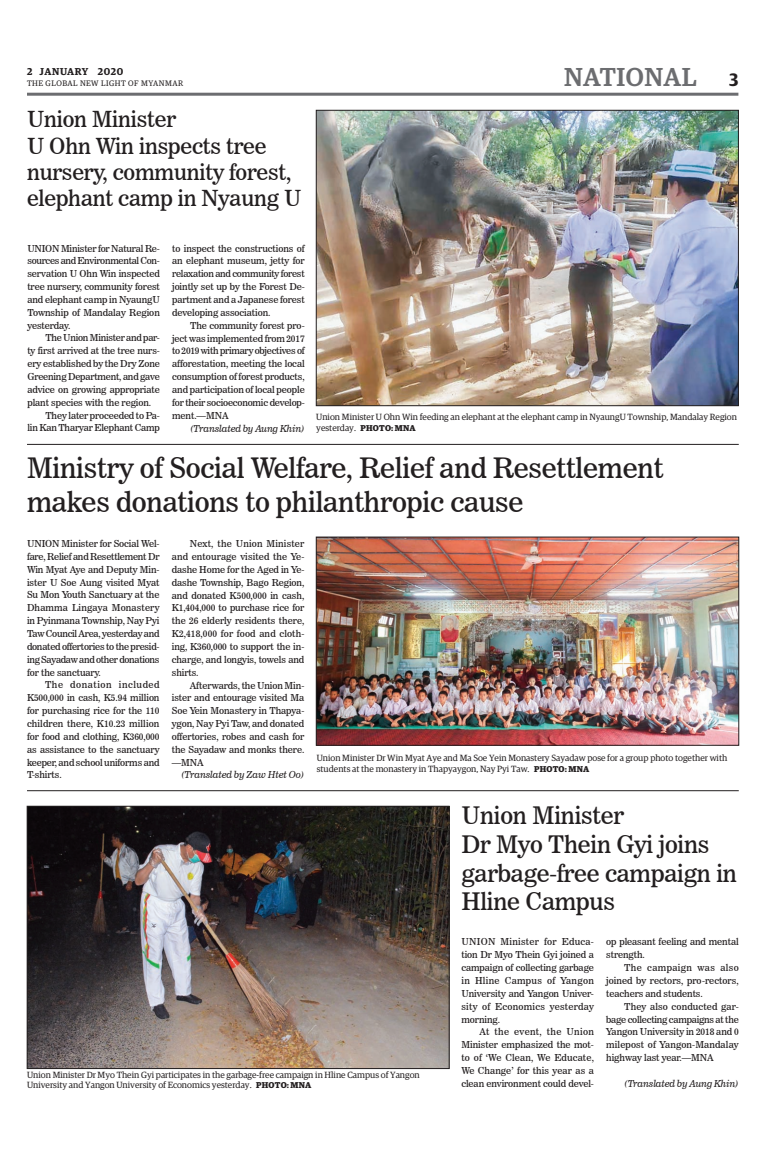
<style>
.page{position:relative;width:773px;height:1152px;background:#fff}
.page>*{position:absolute;margin:0;border:0;box-sizing:border-box;transform-origin:0 0}
._1_Clm_Head{font:28px/33.6px "News 706 BT Roman C";letter-spacing:-.01em;color:#231f20}
.t1{font:500 26px "Guardian Egyp";letter-spacing:.02em;color:#6c6d70}
._2_Clm_Head{font:24px/28.8px "News 706 BT Roman C";letter-spacing:-.01em;color:#231f20}
._1_Clm_Head-2{font:22px/26.4px "News 706 BT Roman C";letter-spacing:-.01em;color:#231f20}
.t2{font:600 10px "Guardian Egyp";letter-spacing:.06em;color:#231f20}
._2nd_Body{font:9.5px/12.9px "News 706 BT Roman C";letter-spacing:-.01em;color:#231f20;text-align:justify}
.Normal_Para{font:9.5px/12.9px "News 706 BT Roman C";letter-spacing:-.01em;color:#231f20;text-align:justify}
._2nd_Body-2{font:9.5px "News 706 BT Italic C";letter-spacing:-.01em;color:#231f20}
.Normal_Para-2{font:9.5px "News 706 BT Italic C";letter-spacing:-.01em;color:#231f20}
.t3{font:9px/10.8px "Guardian Egyp";color:#231f20}
.t4{font:8px "Guardian Egyp";letter-spacing:.06em;color:#231f20}
.s1{font-weight:600;font-size:18px;color:#231f20}
.s2{font-weight:700;font-size:8.5px}
</style>
<div class="page">
<hr style="left:27px;top:93px;width:711px;height:3px;background:#6c6d70">
<img style="left:318px;top:112px;width:418px;height:292px">
<div style="left:316px;top:110px;width:422px;height:296px;border:1px solid #231f20"></div>
<hr style="left:27px;top:790px;width:711px;height:1px;background:#231f20">
<hr style="left:27px;top:444px;width:711px;height:1px;background:#231f20">
<img style="left:29px;top:808px;width:418px;height:259px">
<div style="left:27px;top:806px;width:422px;height:263px;border:1px solid #231f20"></div>
<img style="left:318px;top:539px;width:418px;height:204px">
<div style="left:316px;top:537px;width:422px;height:208px;border:1px solid #231f20"></div>
<h2 class="t1" style="left:564px;top:59px;width:176px">NATIONAL <span class="s1">3</span></h2>
<p class="t2" style="left:27px;top:64px;width:98px">2 JANUARY 2020</p>
<p class="t4" style="left:27px;top:78px;width:158px">THE GLOBAL NEW LIGHT OF MYANMAR</p>
<p class="_1_Clm_Head-2" style="left:27px;top:106px;width:150px">Union Minister</p>
<p class="_1_Clm_Head-2" style="left:27px;top:132px;width:276px">U Ohn Win inspects tree nursery, community forest, elephant camp in Nyaung U</p>
<p class="Normal_Para" style="left:27px;top:242px;width:134px">UNION Minister for Natural Re&shy;sources and Environmental Con&shy;servation U Ohn Win inspected tree nursery, community forest and elephant camp in NyaungU Township of Mandalay Region yesterday.</p>
<p class="_2nd_Body" style="left:27px;top:332px;width:134px;text-indent:18px">The Union Minister and par&shy;ty first arrived at the tree nurs&shy;ery established by the Dry Zone Greening Department, and gave advice on growing appropriate plant species with the region.</p>
<p class="_2nd_Body" style="left:27px;top:409px;width:134px;text-align:right">They later proceeded to Pa-<br>lin Kan Tharyar Elephant Camp</p>
<p class="_2nd_Body" style="left:172px;top:242px;width:134px">to inspect the constructions of an elephant museum, jetty for relaxation and community forest jointly set up by the Forest De&shy;partment and a Japanese forest developing association.</p>
<p class="_2nd_Body" style="left:172px;top:319px;width:134px;text-indent:18px">The community forest pro&shy;ject was implemented from 2017 to 2019 with primary objectives of afforestation, meeting the local consumption of forest products, and participation of local people for their socioeconomic develop&shy;ment.—MNA</p>
<p class="_2nd_Body-2" style="left:190px;top:422px;width:116px">(Translated by Aung Khin)</p>
<p class="t3" style="left:316px;top:411px;width:422px">Union Minister U Ohn Win feeding an elephant at the elephant camp in NyaungU Township, Mandalay Region yesterday. <span class="s2">PHOTO: MNA</span></p>
<p class="_1_Clm_Head" style="left:27px;top:451px;width:638px">Ministry of Social Welfare, Relief and Resettlement makes donations to philanthropic cause</p>
<p class="Normal_Para" style="left:27px;top:537px;width:134px">UNION Minister for Social Wel&shy;fare, Relief and Resettlement Dr Win Myat Aye and Deputy Min&shy;ister U Soe Aung visited Myat Su Mon Youth Sanctuary at the Dhamma Lingaya Monastery in Pyinmana Township, Nay Pyi Taw Council Area, yesterday and donated offertories to the presid&shy;ing Sayadaw and other donations for the sanctuary.</p>
<p class="_2nd_Body" style="left:27px;top:679px;width:134px;text-indent:18px">The donation included K500,000 in cash, K5.94 million for purchasing rice for the 110 children there, K10.23 million for food and clothing, K360,000 as assistance to the sanctuary keeper, and school uniforms and T-shirts.</p>
<p class="_2nd_Body" style="left:172px;top:537px;width:134px;text-indent:18px">Next, the Union Minister and entourage visited the Ye&shy;dashe Home for the Aged in Ye&shy;dashe Township, Bago Region, and donated K500,000 in cash, K1,404,000 to purchase rice for the 26 elderly residents there, K2,418,000 for food and cloth&shy;ing, K360,000 to support the in&shy;charge, and longyis, towels and shirts.</p>
<p class="_2nd_Body" style="left:172px;top:679px;width:134px;text-indent:18px">Afterwards, the Union Min&shy;ister and entourage visited Ma Soe Yein Monastery in Thapya&shy;ygon, Nay Pyi Taw, and donated offertories, robes and cash for the Sayadaw and monks there. —MNA</p>
<p class="Normal_Para-2" style="left:181px;top:769px;width:125px">(Translated by Zaw Htet Oo)</p>
<p class="t3" style="left:317px;top:752px;width:412px">Union Minister Dr Win Myat Aye and Ma Soe Yein Monastery Sayadaw pose for a group photo together with students at the monastery in Thapyaygon, Nay Pyi Taw. <span class="s2">PHOTO: MNA</span></p>
<p class="t3" style="left:27px;top:1068px;width:394px">Union Minister Dr Myo Thein Gyi participates in the garbage-free campaign in Hline Campus of Yangon<br>University and Yangon University of Economics yesterday. <span class="s2">PHOTO: MNA</span></p>
<p class="_2_Clm_Head" style="left:461px;top:801px;width:277px">Union Minister<br>Dr Myo Thein Gyi joins garbage-free campaign in<br>Hline Campus</p>
<p class="Normal_Para" style="left:461px;top:936px;width:134px">UNION Minister for Educa&shy;tion Dr Myo Thein Gyi joined a campaign of collecting garbage in Hline Campus of Yangon University and Yangon Univer&shy;sity of Economics yesterday morning.</p>
<p class="_2nd_Body" style="left:461px;top:1025px;width:134px;text-indent:18px">At the event, the Union Minister emphasized the mot&shy;to of ‘We Clean, We Educate, We Change’ for this year as a clean environment could devel-</p>
<p class="_2nd_Body" style="left:606px;top:936px;width:134px">op pleasant feeling and mental strength.</p>
<p class="_2nd_Body" style="left:606px;top:961px;width:134px;text-indent:18px">The campaign was also joined by rectors, pro-rectors, teachers and students.</p>
<p class="_2nd_Body" style="left:606px;top:1000px;width:134px;text-indent:18px">They also conducted gar&shy;bage collecting campaigns at the Yangon University in 2018 and 0 milepost of Yangon-Mandalay highway last year.—MNA</p>
<p class="_2nd_Body-2" style="left:624px;top:1078px;width:116px">(Translated by Aung Khin)</p>
</div>
